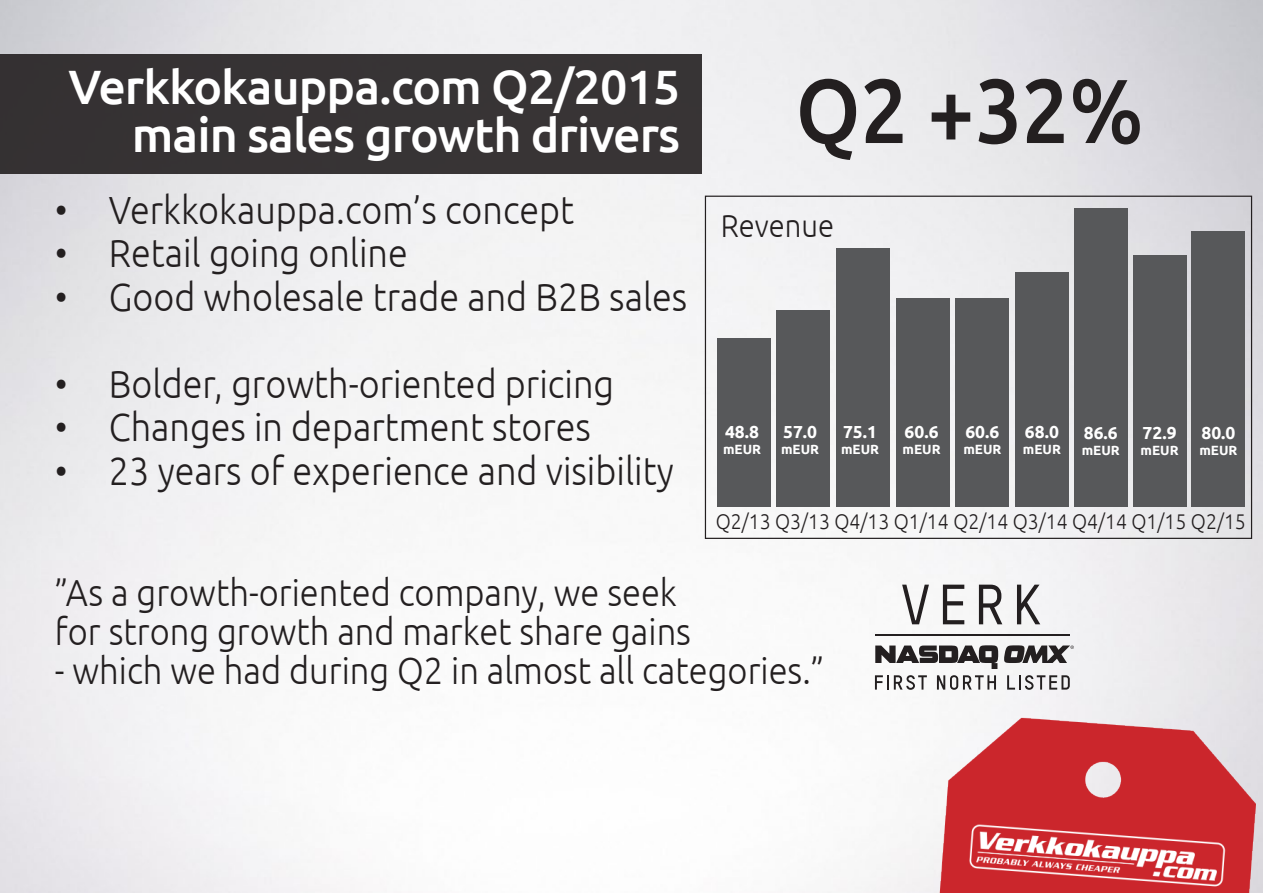
<style>
.page{position:relative;width:1263px;height:893px;background:#fff}
.page>*{position:absolute;margin:0;border:0;box-sizing:border-box;transform-origin:0 0}
.t1{font:500 90.75px "Ubuntu";color:#231f20;scale:.92 1}
.t2{font:500 48.3px "Ubuntu";letter-spacing:-.02em;color:#fff}
.t3{font:300 39.3px "Ubuntu";color:#231f20;scale:.92 1}
.t4{font:300 37.65px "Ubuntu";color:#231f20;scale:.92 1}
.t5{font:300 31.8px "Ubuntu";color:#231f20;scale:.92 1}
.t6{font:300 21.15px "Ubuntu";color:#231f20;scale:.92 1}
.t7{font:700 17.4px "Ubuntu";color:#fff}
.t8{font:700 13.35px "Ubuntu";color:#fff}
</style>
<div class="page">
<img style="left:0;top:0;width:1263px;height:893px">
<div style="left:0;top:54px;width:702px;height:120px;background:#373335"></div>
<hr style="left:875px;top:634px;width:195px;height:2px;background:#231f20">
<svg style="left:875px;top:675px;width:52px;height:15px"></svg>
<svg style="left:937px;top:675px;width:59px;height:15px"></svg>
<svg style="left:1007px;top:675px;width:63px;height:15px"></svg>
<svg style="left:875px;top:645px;width:199px;height:24px"></svg>
<svg style="left:902px;top:585px;width:27px;height:39px"></svg>
<svg style="left:943px;top:585px;width:21px;height:39px"></svg>
<svg style="left:979px;top:585px;width:23px;height:39px"></svg>
<svg style="left:1017px;top:585px;width:23px;height:39px"></svg>
<div style="left:955px;top:298px;width:54px;height:209px;background:#57585a"></div>
<div style="left:896px;top:298px;width:53px;height:209px;background:#57585a"></div>
<div style="left:836px;top:248px;width:54px;height:259px;background:#57585a"></div>
<div style="left:776px;top:310px;width:54px;height:197px;background:#57585a"></div>
<div style="left:717px;top:339px;width:53px;height:168px;background:#57585a"></div>
<div style="left:1015px;top:272px;width:54px;height:235px;background:#57585a"></div>
<div style="left:1074px;top:208px;width:54px;height:299px;background:#57585a"></div>
<div style="left:1133px;top:256px;width:53px;height:251px;background:#57585a"></div>
<div style="left:1191px;top:231px;width:54px;height:276px;background:#57585a"></div>
<img style="left:920px;top:698px;width:343px;height:195px">
<p class="t2" style="left:68px;top:57px;width:613px">Verkkokauppa.com Q2/2015</p>
<p class="t2" style="left:132px;top:105px;width:550px">main sales growth drivers</p>
<p class="t3" style="left:55px;top:186px;width:566px">• Verkkokauppa.com’s concept</p>
<p class="t3" style="left:55px;top:229px;width:385px">• Retail going online</p>
<p class="t3" style="left:55px;top:273px;width:689px">• Good wholesale trade and B2B sales</p>
<p class="t3" style="left:55px;top:360px;width:609px">• Bolder, growth-oriented pricing</p>
<p class="t3" style="left:55px;top:403px;width:584px">• Changes in department stores</p>
<p class="t3" style="left:55px;top:447px;width:674px">• 23 years of experience and visibility</p>
<p class="t1" style="left:796px;top:53px;width:380px">Q2 +32%</p>
<p class="t5" style="left:721px;top:206px;width:125px">Revenue</p>
<p class="t7" style="left:725px;top:421px;width:35px">48.8</p>
<p class="t8" style="left:723px;top:441px;width:40px">mEUR</p>
<p class="t7" style="left:783px;top:421px;width:35px">57.0</p>
<p class="t8" style="left:781px;top:441px;width:40px">mEUR</p>
<p class="t7" style="left:843px;top:421px;width:35px">75.1</p>
<p class="t8" style="left:841px;top:441px;width:40px">mEUR</p>
<p class="t7" style="left:905px;top:421px;width:35px">60.6</p>
<p class="t8" style="left:903px;top:441px;width:40px">mEUR</p>
<p class="t7" style="left:965px;top:421px;width:35px">60.6</p>
<p class="t8" style="left:963px;top:441px;width:40px">mEUR</p>
<p class="t7" style="left:1025px;top:421px;width:35px">68.0</p>
<p class="t8" style="left:1023px;top:441px;width:40px">mEUR</p>
<p class="t7" style="left:1084px;top:422px;width:35px">86.6</p>
<p class="t8" style="left:1082px;top:442px;width:40px">mEUR</p>
<p class="t7" style="left:1142px;top:422px;width:35px">72.9</p>
<p class="t8" style="left:1140px;top:442px;width:40px">mEUR</p>
<p class="t7" style="left:1201px;top:422px;width:35px">80.0</p>
<p class="t8" style="left:1199px;top:442px;width:40px">mEUR</p>
<p class="t6" style="left:716px;top:509px;width:578px">Q2/13 Q3/13 Q4/13 Q1/14 Q2/14 Q3/14 Q4/14 Q1/15 Q2/15</p>
<p class="t4" style="left:55px;top:570px;width:678px">”As a growth-oriented company, we seek</p>
<p class="t4" style="left:55px;top:609px;width:693px">for strong growth and market share gains</p>
<p class="t4" style="left:55px;top:648px;width:838px">- which we had during Q2 in almost all categories.”</p>
</div>
